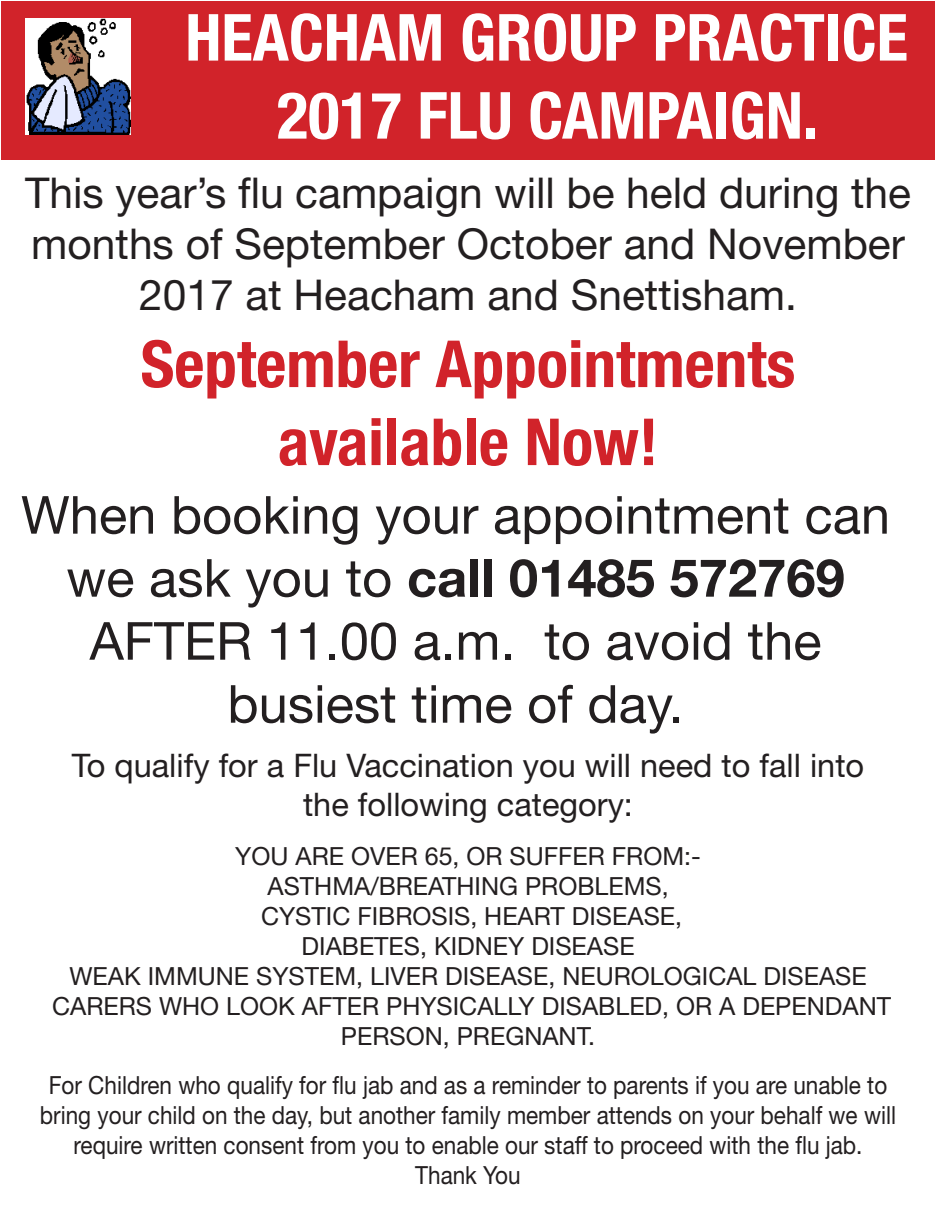
<style>
.page{position:relative;width:936px;height:1205px;background:#fff}
.page>*{position:absolute;margin:0;border:0;box-sizing:border-box;transform-origin:0 0}
.t1{font:700 condensed 65px "Helvetica Neue LT Std";color:#fff}
.t2{font:700 condensed 65px/78px "Helvetica Neue LT Std";color:#d1232a;text-align:center}
.t3{font:52.5px/63px "Helvetica Neue LT Std";color:#231f20;text-align:center}
.t4{font:42.5px/51px "Helvetica Neue LT Std";color:#231f20;text-align:center}
.t5{font:32.5px/39px "Helvetica Neue LT Std";color:#231f20;text-align:center}
.t6{font:25px/30px "Helvetica Neue LT Std";color:#231f20;text-align:center}
.t7{font:25px/30px "Helvetica Neue LT Std";color:#231f20;text-align:center;scale:.9 1}
.s1{font-weight:700}
</style>
<div class="page">
<div style="left:1px;top:1px;width:933px;height:159px;background:#d1232a"></div>
<img style="left:25px;top:18px;width:105px;height:116px">
<p class="t1" style="left:185px;top:-2px;width:724px">HEACHAM GROUP PRACTICE</p>
<p class="t1" style="left:277px;top:76px;width:543px">2017 FLU CAMPAIGN.</p>
<p class="t4" style="left:25px;top:166px;width:887px">This year’s flu campaign will be held during the months of September October and November<br>2017 at Heacham and Snettisham.</p>
<p class="t2" style="left:141px;top:324px;width:656px">September Appointments available Now!</p>
<p class="t3" style="left:21px;top:483px;width:870px">When booking your appointment can we ask you to <span class="s1">call 01485 572769<br></span>AFTER 11.00 a.m. to avoid the busiest time of day.</p>
<p class="t5" style="left:72px;top:745px;width:794px">To qualify for a Flu Vaccination you will need to fall into the following category:</p>
<p class="t6" style="left:235px;top:841px;width:467px">YOU ARE OVER 65, OR SUFFER FROM:-</p>
<p class="t6" style="left:267px;top:871px;width:402px">ASTHMA/BREATHING PROBLEMS,</p>
<p class="t6" style="left:261px;top:901px;width:422px">CYSTIC FIBROSIS, HEART DISEASE,</p>
<p class="t6" style="left:301px;top:931px;width:334px">DIABETES, KIDNEY DISEASE</p>
<p class="t6" style="left:69px;top:961px;width:798px">WEAK IMMUNE SYSTEM, LIVER DISEASE, NEUROLOGICAL DISEASE</p>
<p class="t6" style="left:52px;top:991px;width:840px">CARERS WHO LOOK AFTER PHYSICALLY DISABLED, OR A DEPENDANT<br>PERSON, PREGNANT.</p>
<p class="t7" style="left:40px;top:1069px;width:952px">For Children who qualify for flu jab and as a reminder to parents if you are unable to bring your child on the day, but another family member attends on your behalf we will require written consent from you to enable our staff to proceed with the flu jab.</p>
<p class="t7" style="left:415px;top:1159px;width:119px">Thank You</p>
</div>
